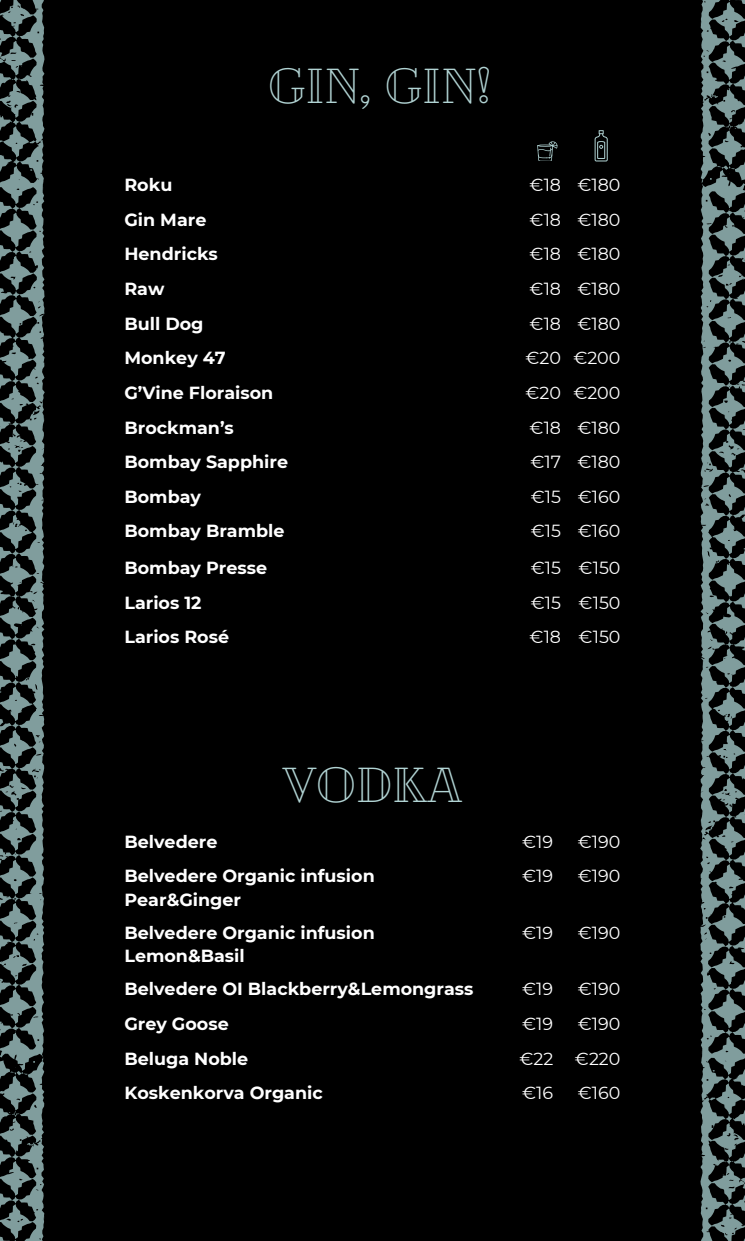
<style>
.page{position:relative;width:745px;height:1241px;background:#fff}
.page>*{position:absolute;margin:0;border:0;box-sizing:border-box;transform-origin:0 0}
.t1{font:49px "Cheque";color:#b1d3d3}
.t2{font:700 17.5px/23.6px "Montserrat";color:#fff}
.t3{font:17.5px "Montserrat";color:#fff}
</style>
<div class="page">
<div style="left:0;top:0;width:744px;height:1240px;background:#000"></div>
<svg style="left:700px;top:0;width:44px;height:1240px"></svg>
<svg style="left:537px;top:141px;width:20px;height:20px"></svg>
<svg style="left:594px;top:130px;width:13px;height:31px"></svg>
<svg style="left:0;top:0;width:45px;height:1240px"></svg>
<p class="t1" style="left:268px;top:54px;width:224px">GIN, GIN!</p>
<h1 class="t2" style="left:124px;top:173px;width:49px">Roku</h1>
<p class="t3" style="left:529px;top:174px;width:33px">€18</p>
<p class="t3" style="left:577px;top:174px;width:45px">€180</p>
<p class="t2" style="left:124px;top:208px;width:83px">Gin Mare</p>
<p class="t3" style="left:529px;top:209px;width:33px">€18</p>
<p class="t3" style="left:577px;top:209px;width:45px">€180</p>
<p class="t2" style="left:124px;top:242px;width:95px">Hendricks</p>
<p class="t3" style="left:529px;top:243px;width:33px">€18</p>
<p class="t3" style="left:577px;top:243px;width:45px">€180</p>
<p class="t2" style="left:124px;top:277px;width:42px">Raw</p>
<p class="t3" style="left:529px;top:278px;width:33px">€18</p>
<p class="t3" style="left:577px;top:278px;width:45px">€180</p>
<p class="t2" style="left:124px;top:311px;width:81px">Bull Dog</p>
<p class="t3" style="left:529px;top:313px;width:33px">€18</p>
<p class="t3" style="left:577px;top:313px;width:45px">€180</p>
<p class="t2" style="left:124px;top:346px;width:103px">Monkey 47</p>
<p class="t3" style="left:525px;top:347px;width:37px">€20</p>
<p class="t3" style="left:573px;top:347px;width:49px">€200</p>
<p class="t2" style="left:124px;top:381px;width:150px">G’Vine Floraison</p>
<p class="t3" style="left:525px;top:382px;width:96px">€20 €200</p>
<p class="t2" style="left:124px;top:415px;width:111px">Brockman’s</p>
<p class="t3" style="left:529px;top:416px;width:92px">€18 €180</p>
<p class="t2" style="left:124px;top:450px;width:165px">Bombay Sapphire</p>
<p class="t3" style="left:530px;top:451px;width:91px">€17 €180</p>
<p class="t2" style="left:124px;top:484px;width:78px">Bombay</p>
<p class="t3" style="left:530px;top:486px;width:91px">€15 €160</p>
<p class="t2" style="left:124px;top:519px;width:161px">Bombay Bramble</p>
<p class="t3" style="left:530px;top:520px;width:91px">€15 €160</p>
<p class="t2" style="left:124px;top:556px;width:144px">Bombay Presse</p>
<p class="t3" style="left:530px;top:557px;width:91px">€15 €150</p>
<p class="t2" style="left:124px;top:590px;width:79px">Larios 12</p>
<p class="t3" style="left:530px;top:591px;width:91px">€15 €150</p>
<p class="t2" style="left:124px;top:625px;width:106px">Larios Rosé</p>
<p class="t3" style="left:529px;top:626px;width:92px">€18 €150</p>
<h1 class="t1" style="left:282px;top:752px;width:182px">VODKA</h1>
<p class="t2" style="left:124px;top:829px;width:94px">Belvedere</p>
<p class="t3" style="left:522px;top:830px;width:32px">€19</p>
<p class="t3" style="left:577px;top:830px;width:44px">€190</p>
<p class="t2" style="left:124px;top:864px;width:252px">Belvedere Organic infusion<br>Pear&amp;Ginger</p>
<p class="t3" style="left:522px;top:865px;width:32px">€19</p>
<p class="t3" style="left:577px;top:865px;width:44px">€190</p>
<p class="t2" style="left:124px;top:920px;width:252px">Belvedere Organic infusion<br>Lemon&amp;Basil</p>
<p class="t3" style="left:522px;top:921px;width:32px">€19</p>
<p class="t3" style="left:577px;top:921px;width:44px">€190</p>
<p class="t2" style="left:124px;top:977px;width:350px">Belvedere OI Blackberry&amp;Lemongrass</p>
<p class="t3" style="left:522px;top:978px;width:32px">€19</p>
<p class="t3" style="left:577px;top:978px;width:44px">€190</p>
<p class="t2" style="left:124px;top:1011px;width:106px">Grey Goose</p>
<p class="t3" style="left:522px;top:1012px;width:32px">€19</p>
<p class="t3" style="left:577px;top:1012px;width:44px">€190</p>
<p class="t2" style="left:124px;top:1046px;width:125px">Beluga Noble</p>
<p class="t3" style="left:519px;top:1047px;width:103px">€22 €220</p>
<p class="t2" style="left:124px;top:1080px;width:200px">Koskenkorva Organic</p>
<p class="t3" style="left:522px;top:1082px;width:32px">€16</p>
<p class="t3" style="left:577px;top:1082px;width:44px">€160</p>
</div>
